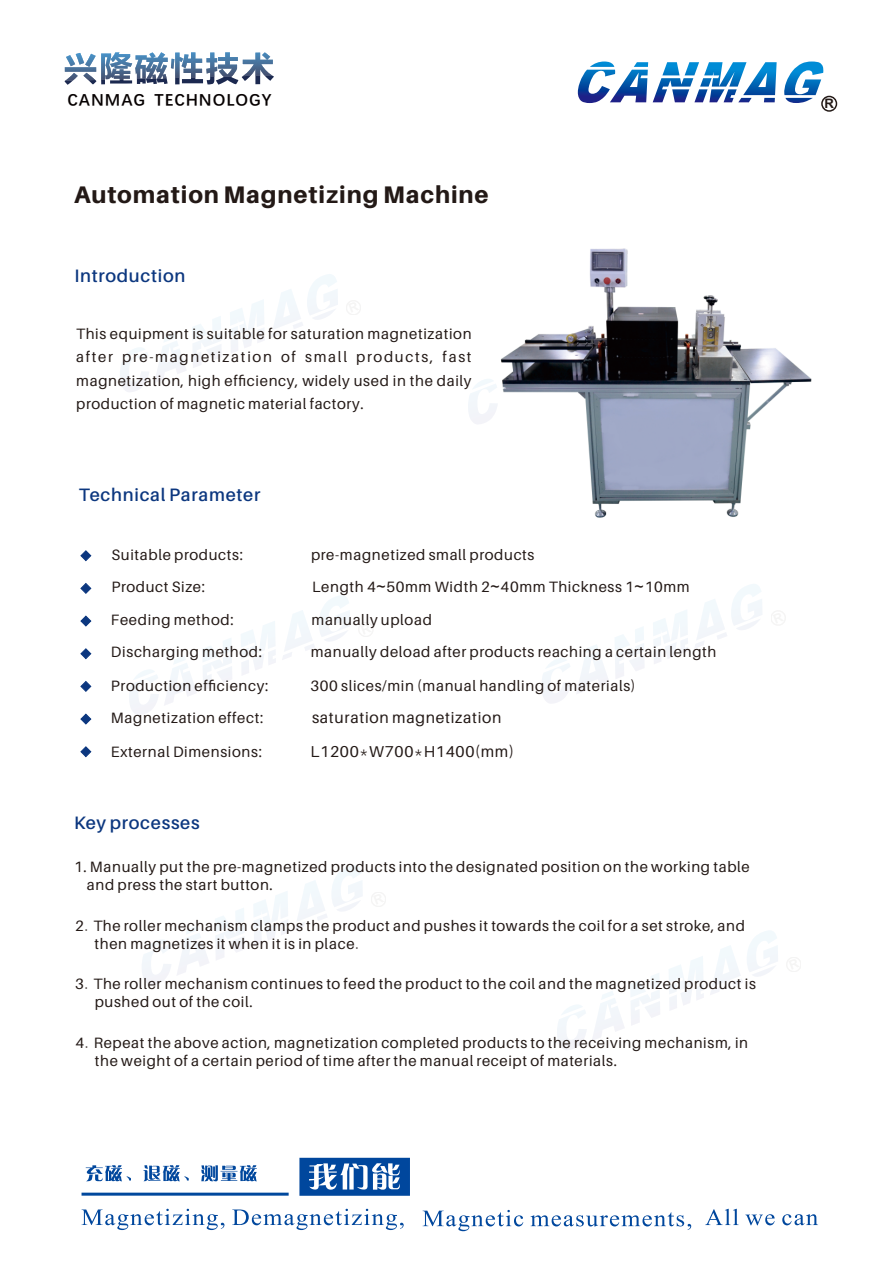
<style>
.page{position:relative;width:893px;height:1263px;background:#fff}
.page>*{position:absolute;margin:0;border:0;box-sizing:border-box;transform-origin:0 0}
.t1{font:800 24px "Aileron";letter-spacing:.035em;color:#231916}
.t2{font:600 18px "Aileron";letter-spacing:.04em;color:#0c377f}
.t3{font:700 16.8px "Deng Xian";letter-spacing:.055em;color:#060101}
.t4{font:15.75px "Aileron";letter-spacing:.045em;color:#231916}
.t5{font:15px/18px "Aileron";letter-spacing:.045em;color:#231916}
.t6{font:700 13.2px "Arial";color:#231916}
.s1{font-family:"Arial";font-size:15.75px}
.s2{font-family:"Sim Hei"}
</style>
<div class="page">
<svg style="left:577px;top:62px;width:249px;height:44px"></svg>
<div style="left:821px;top:96px;width:16px;height:16px;border:1px solid #231916;border-radius:50%"></div>
<svg style="left:64px;top:52px;width:210px;height:33px"></svg>
<svg style="left:86px;top:1165px;width:171px;height:16px"></svg>
<svg style="left:299px;top:1158px;width:111px;height:38px"></svg>
<svg style="left:82px;top:1209px;width:322px;height:21px"></svg>
<svg style="left:423px;top:1210px;width:268px;height:21px"></svg>
<svg style="left:705px;top:1209px;width:113px;height:16px"></svg>
<hr style="left:82px;top:1192px;width:207px;height:3px;background:#00489d">
<svg style="left:120px;top:274px;width:241px;height:118px"></svg>
<svg style="left:557px;top:931px;width:221px;height:119px"></svg>
<svg style="left:787px;top:957px;width:14px;height:15px"></svg>
<svg style="left:468px;top:379px;width:29px;height:45px"></svg>
<svg style="left:142px;top:865px;width:244px;height:120px"></svg>
<svg style="left:129px;top:595px;width:221px;height:120px"></svg>
<svg style="left:542px;top:584px;width:243px;height:119px"></svg>
<img style="left:501px;top:248px;width:311px;height:270px">
<svg style="left:80px;top:550px;width:12px;height:12px"></svg>
<svg style="left:80px;top:583px;width:12px;height:11px"></svg>
<svg style="left:80px;top:615px;width:12px;height:12px"></svg>
<svg style="left:80px;top:648px;width:12px;height:12px"></svg>
<svg style="left:80px;top:681px;width:12px;height:11px"></svg>
<svg style="left:80px;top:713px;width:12px;height:12px"></svg>
<svg style="left:80px;top:746px;width:12px;height:12px"></svg>
<svg style="left:359px;top:622px;width:14px;height:14px"></svg>
<p class="t3" style="left:68px;top:91px;width:205px">CANMAG TECHNOLOGY</p>
<p class="t6" style="left:825px;top:99px;width:11px">R</p>
<h1 class="t1" style="left:74px;top:185px;width:416px">Automation Magnetizing Machine</h1>
<p class="t2" style="left:74px;top:269px;width:113px">Introduction</p>
<p class="t5" style="left:76px;top:323px;width:397px;line-height:23.4px;text-align:justify">This equipment is suitable for saturation magnetization after pre-magnetization of small products, fast magnetization, high efficiency, widely used in the daily production of magnetic material factory.</p>
<p class="t2" style="left:79px;top:487px;width:183px">Technical Parameter</p>
<p class="t5" style="left:111px;top:547px;width:133px">Suitable products:</p>
<p class="t5" style="left:311px;top:547px;width:225px">pre-magnetized small products</p>
<p class="t5" style="left:111px;top:579px;width:95px">Product Size:</p>
<p class="t5" style="left:312px;top:579px;width:379px">Length 4<span class="s1">~</span>50mm Width 2<span class="s1">~</span>40mm Thickness 1<span class="s1">~</span>10mm</p>
<p class="t5" style="left:111px;top:612px;width:124px">Feeding method:</p>
<p class="t5" style="left:312px;top:612px;width:122px">manually upload</p>
<p class="t5" style="left:111px;top:644px;width:153px">Discharging method:</p>
<p class="t5" style="left:311px;top:644px;width:407px">manually deload after products reaching a certain length</p>
<p class="t5" style="left:111px;top:677px;width:159px">Production efficiency:</p>
<p class="t5" style="left:310px;top:677px;width:327px">300 slices/min (manual handling of materials)</p>
<p class="t5" style="left:111px;top:710px;width:154px">Magnetization effect:</p>
<p class="t4" style="left:312px;top:711px;width:191px">saturation magnetization</p>
<p class="t5" style="left:111px;top:744px;width:153px">External Dimensions:</p>
<p class="t4" style="left:311px;top:745px;width:205px">L1200*W700*H1400(mm)</p>
<p class="t2" style="left:74px;top:815px;width:127px">Key processes</p>
<p class="t5" style="left:87px;top:859px;width:664px;text-indent:-13px">1. Manually put the pre-magnetized products into the designated position on the working table and press the start button.</p>
<p class="t5" style="left:94px;top:917px;width:652px;text-indent:-19px">2<span class="s2">.</span>The roller mechanism clamps the product and pushes it towards the coil for a set stroke, and then magnetizes it when it is in place<span class="s2">.</span></p>
<p class="t5" style="left:95px;top:976px;width:663px;text-indent:-19px">3<span class="s2">.</span>The roller mechanism continues to feed the product to the coil and the magnetized product is pushed out of the coil.</p>
<p class="t5" style="left:95px;top:1035px;width:655px;text-indent:-19px">4<span class="s2">.</span>Repeat the above action, magnetization completed products to the receiving mechanism, in the weight of a certain period of time after the manual receipt of materials.</p>
</div>
